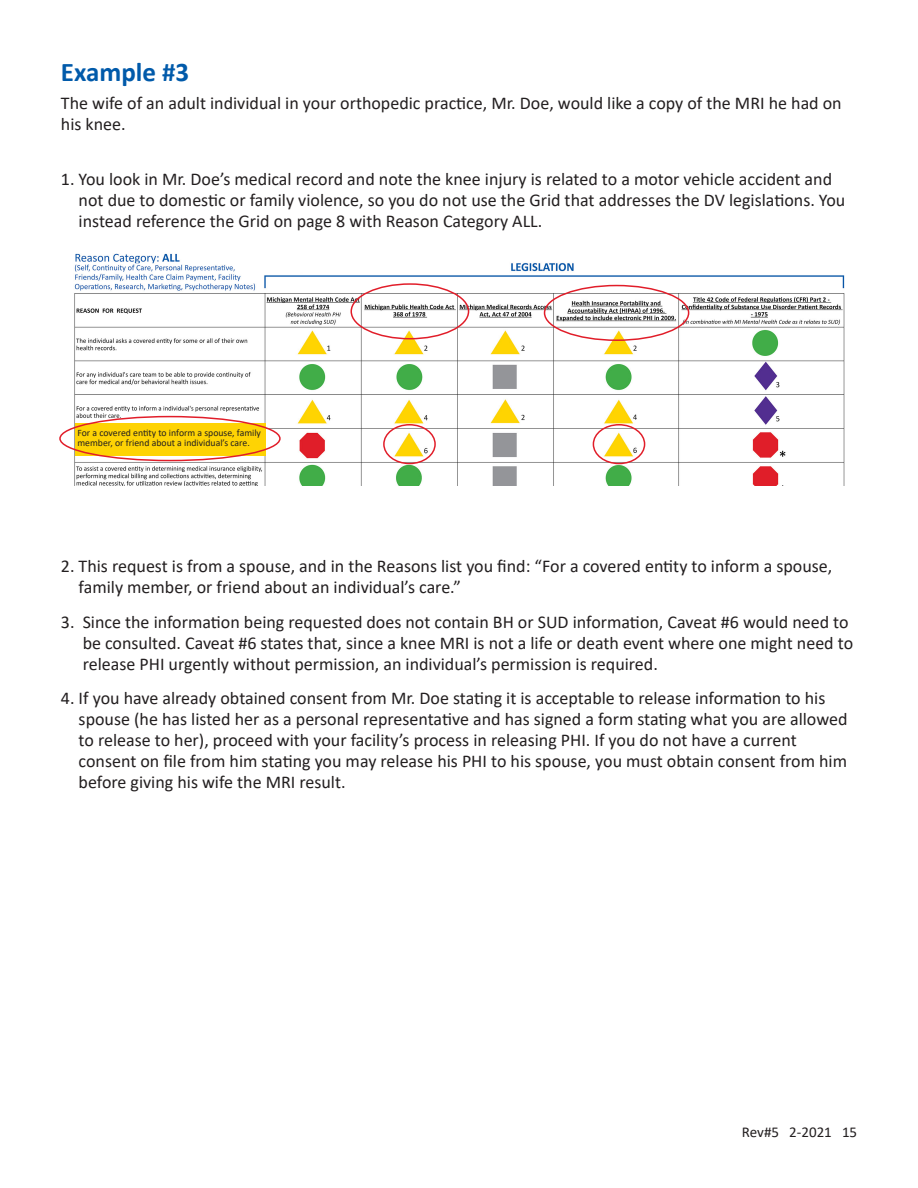
<style>
.page{position:relative;width:918px;height:1188px;background:#fff}
.page>*{position:absolute;margin:0;border:0;box-sizing:border-box;transform-origin:0 0}
.t1{font:700 27px "Calibri";color:#015aaa}
.t2{font:18px/21px "Calibri";color:#231f20}
.t3{font:15px "Calibri";color:#231f20}
.t4{font:9.75px/9.8px "Calibri";color:#231f20}
</style>
<div class="page">
<img style="left:71px;top:253px;width:774px;height:233px">
<div style="left:75px;top:423px;width:191px;height:33px;background:#fed304"></div>
<div style="left:383px;top:424px;width:53px;height:40px;border:2px solid #e11d29;border-radius:50%"></div>
<div style="left:593px;top:424px;width:52px;height:40px;border:2px solid #e11d29;border-radius:50%"></div>
<div style="left:350px;top:283px;width:119px;height:56px;border:2px solid #e11d29;border-radius:50%"></div>
<div style="left:544px;top:285px;width:145px;height:56px;border:2px solid #e11d29;border-radius:50%"></div>
<div style="left:59px;top:416px;width:222px;height:45px;border:2px solid #e11d29;border-radius:50%"></div>
<p class="t1" style="left:61px;top:53px;width:130px">Example #3</p>
<p class="t2" style="left:61px;top:92px;width:782px">The wife of an adult individual in your orthopedic practice, Mr. Doe, would like a copy of the MRI he had on his knee.</p>
<p class="t2" style="left:79px;top:168px;width:768px;text-indent:-18px">1. You look in Mr. Doe’s medical record and note the knee injury is related to a motor vehicle accident and not due to domestic or family violence, so you do not use the Grid that addresses the DV legislations. You instead reference the Grid on page 8 with Reason Category ALL.</p>
<p class="t4" style="left:77px;top:428px;width:185px">For a covered entity to inform a spouse, family member, or friend about a individual’s care.</p>
<p class="t2" style="left:79px;top:555px;width:755px;text-indent:-18px">2. This request is from a spouse, and in the Reasons list you find: “For a covered entity to inform a spouse, family member, or friend about an individual’s care.”</p>
<p class="t2" style="left:83px;top:611px;width:772px;text-indent:-22px">3. Since the information being requested does not contain BH or SUD information, Caveat #6 would need to be consulted. Caveat #6 states that, since a knee MRI is not a life or death event where one might need to release PHI urgently without permission, an individual’s permission is required.</p>
<p class="t2" style="left:79px;top:687px;width:770px;text-indent:-18px">4. If you have already obtained consent from Mr. Doe stating it is acceptable to release information to his spouse (he has listed her as a personal representative and has signed a form stating what you are allowed to release to her), proceed with your facility’s process in releasing PHI. If you do not have a current consent on file from him stating you may release his PHI to his spouse, you must obtain consent from him before giving his wife the MRI result.</p>
<p class="t3" style="left:742px;top:1122px;width:117px">Rev#5 2-2021 15</p>
</div>
